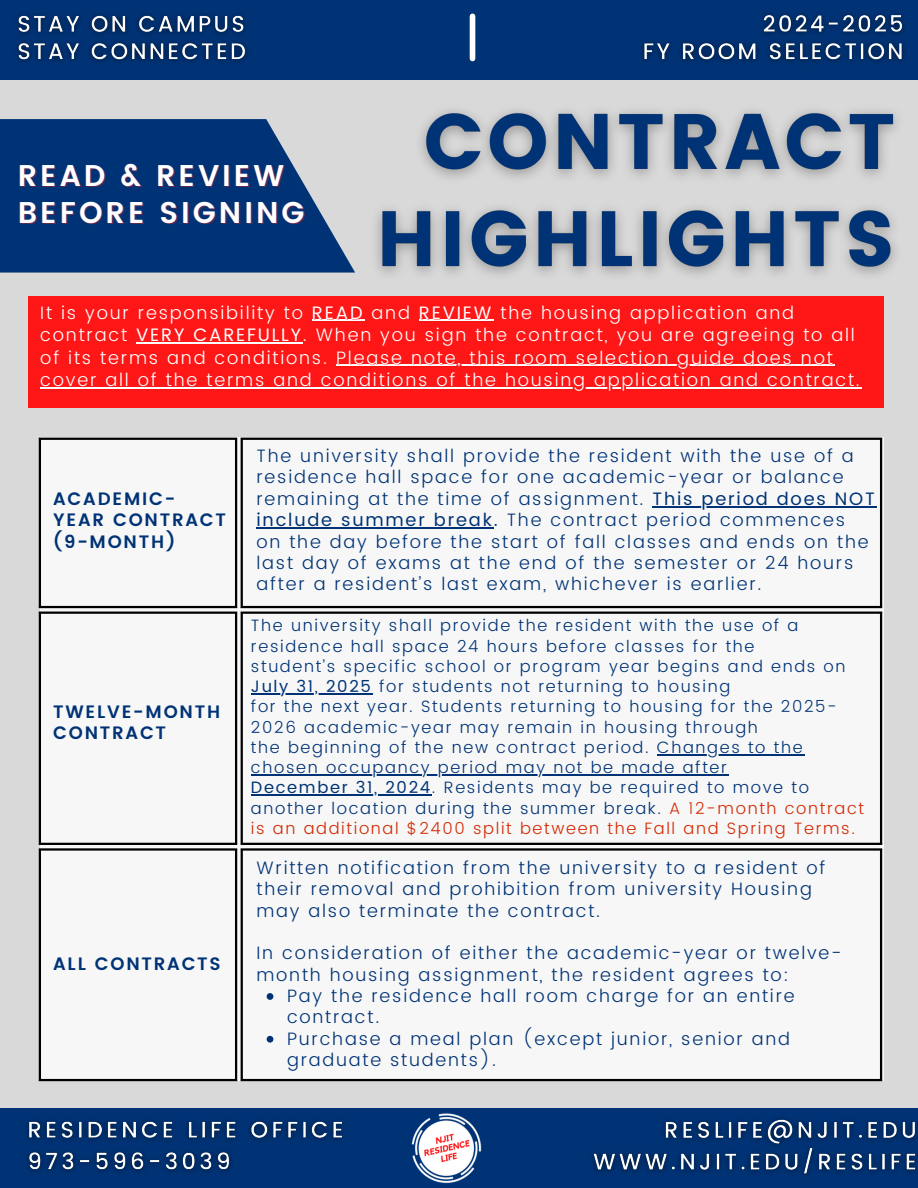
<style>
.page{position:relative;width:918px;height:1188px;background:#fff}
.page>*{position:absolute;margin:0;border:0;box-sizing:border-box;transform-origin:0 0}
.t1{font:600 30px "Poppins";letter-spacing:.1em;color:#fff}
.t2{font:300 18px/21.3px "Poppins";letter-spacing:.1em;color:#003376}
.t3{font:300 18px "Poppins";letter-spacing:.1em;color:#fff}
.t4{font:600 18px/21.3px "Poppins";letter-spacing:.1em;color:#003376}
.t5{font:18px "Poppins";letter-spacing:.1em;color:#fff}
.t6{font:300 16.5px/20.2px "Poppins";letter-spacing:.1em;color:#003376}
.s1{font-weight:400;color:rgb(255 22 22/.4)}
.s2{color:rgb(255 22 22/.4)}
.s3{font-weight:300}
.s4{font-weight:400}
.s5{color:#d42a02}
</style>
<div class="page">
<img style="left:0;top:0;width:918px;height:1188px">
<hr style="left:312px;top:320px;width:52px;height:1px;background:#fff">
<hr style="left:419px;top:320px;width:74px;height:1px;background:#fff">
<hr style="left:136px;top:342px;width:167px;height:2px;background:#fff">
<hr style="left:336px;top:365px;width:499px;height:1px;background:#fff">
<hr style="left:40px;top:387px;width:822px;height:2px;background:#fff">
<hr style="left:251px;top:693px;width:122px;height:1px;background:#003376">
<hr style="left:657px;top:754px;width:147px;height:1px;background:#003376">
<hr style="left:251px;top:774px;width:478px;height:1px;background:#003376">
<hr style="left:251px;top:795px;width:98px;height:1px;background:#003376">
<hr style="left:349px;top:795px;width:83px;height:1px;background:#003376">
<svg style="left:267px;top:993px;width:6px;height:7px"></svg>
<svg style="left:267px;top:1036px;width:6px;height:7px"></svg>
<h2 class="t1" style="left:18px;top:158px;width:268px">READ &amp; REVIEW</h2>
<p class="t1" style="left:18px;top:195px;width:288px">BEFORE SIGNING</p>
<h4 class="t3" style="left:40px;top:302px;width:372px">It is your responsibility to <span class="s1">READ</span> <span class="s2">and</span></h4>
<p class="t5" style="left:419px;top:302px;width:74px">REVIEW</p>
<p class="t3" style="left:500px;top:302px;width:295px">the housing application and</p>
<p class="t3" style="left:40px;top:325px;width:88px">contract</p>
<h4 class="t5" style="left:136px;top:325px;width:332px">VERY CAREFULLY<span class="s3">. When you sign</span></h4>
<p class="t3" style="left:475px;top:325px;width:381px">the contract, you are agreeing to all</p>
<p class="t3" style="left:40px;top:347px;width:288px">of its terms and conditions.</p>
<p class="t3" style="left:336px;top:347px;width:498px">Please note, this room selection guide does not</p>
<p class="t3" style="left:40px;top:370px;width:821px">cover all of the terms and conditions of the housing application and contract.</p>
<p class="t4" style="left:53px;top:488px;width:174px">ACADEMIC-<br>YEAR CONTRACT (9-MONTH)</p>
<p class="t4" style="left:53px;top:701px;width:168px">TWELVE-MONTH<br>CONTRACT</p>
<p class="t4" style="left:53px;top:953px;width:169px">ALL CONTRACTS</p>
<h4 class="t2" style="left:257px;top:445px;width:599px">The university shall provide the resident with the use of a residence hall space for one academic-year or balance</h4>
<p class="t2" style="left:257px;top:488px;width:389px">remaining at the time of assignment.</p>
<p class="t2" style="left:257px;top:488px;width:620px;text-indent:396px"><span class="s4">This period does NOT include summer break.</span> The contract period commences<br>on the day before the start of fall classes and ends on the last day of exams at the end of the semester or 24 hours after a resident’s last exam, whichever is earlier.</p>
<p class="t6" style="left:251px;top:616px;width:615px">The university shall provide the resident with the use of a residence hall space 24 hours before classes for the<br>student’s specific school or program year begins and ends on <span class="s4">July 31, 2025</span> for students not returning to housing<br>for the next year. Students returning to housing for the 2025- 2026 academic-year may remain in housing through<br>the beginning of the new contract period. Changes to the chosen occupancy period may not be made after<br><span class="s4">December 31, 2024</span>. Residents may be required to move to another location during the summer break. <span class="s5">A 12-month contract is an additional $2400 split between the Fall and Spring Terms.</span></p>
<p class="t2" style="left:257px;top:857px;width:570px">Written notification from the university to a resident of their removal and prohibition from university Housing may also terminate the contract.</p>
<p class="t2" style="left:257px;top:942px;width:587px">In consideration of either the academic-year or twelve-</p>
<p class="t2" style="left:257px;top:964px;width:534px">month housing assignment, the resident agrees to:</p>
<p class="t2" style="left:287px;top:985px;width:509px">Pay the residence hall room charge for an entire</p>
<p class="t2" style="left:287px;top:1007px;width:94px">contract.</p>
<p class="t2" style="left:287px;top:1028px;width:505px">Purchase a meal plan (except junior, senior and</p>
<p class="t2" style="left:287px;top:1049px;width:210px">graduate students).</p>
</div>
